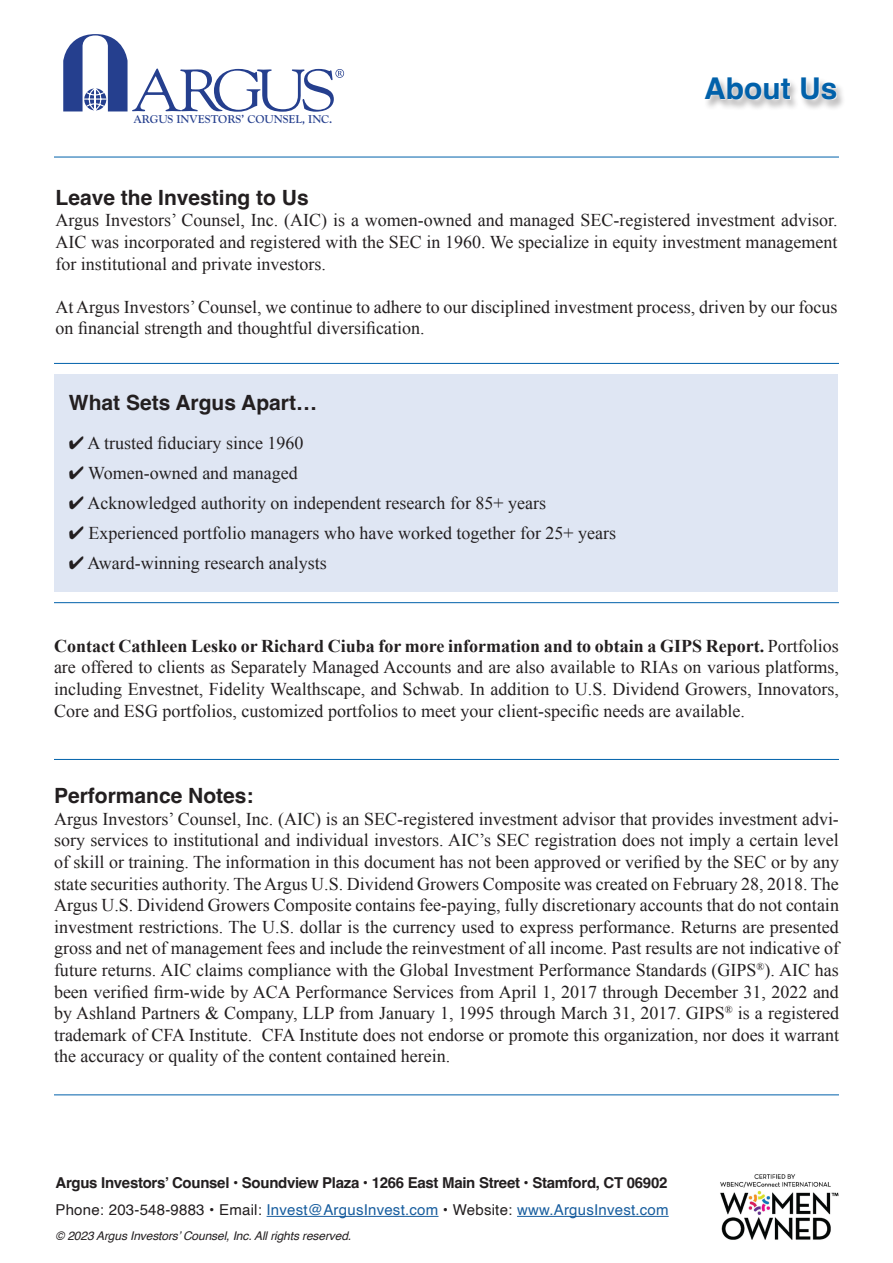
<style>
.page{position:relative;width:893px;height:1263px;background:#fff}
.page>*{position:absolute;margin:0;border:0;box-sizing:border-box;transform-origin:0 0}
.t1{font:700 30px "Helvetica";color:#0161aa}
.t2{font:700 21px "Helvetica";color:#231f20}
.t3{font:18px/21.6px "Times New Roman";color:#231f20;text-align:justify}
.t4{font:15px "Helvetica";letter-spacing:.015em;color:#175d9e}
.t5{font:700 15px "Helvetica";letter-spacing:-.02em;color:#231f20}
.t6{font:italic 12px "Helvetica";letter-spacing:-.01em;color:#231f20}
.t7{font:700 11.7px "Goudy Old Sty";color:#253f8e}
.s1{font-weight:700}
.s2{color:#231f20}
</style>
<div class="page">
<svg style="left:63px;top:34px;width:281px;height:78px"></svg>
<div style="left:703px;top:77px;width:143px;height:34px;background:#231f20;opacity:.39"></div>
<div style="left:705px;top:78px;width:131px;height:22px;background:#fff;opacity:.75"></div>
<hr style="left:54px;top:602px;width:785px;height:1px;background:#0161aa">
<hr style="left:54px;top:363px;width:785px;height:1px;background:#0161aa">
<hr style="left:54px;top:157px;width:785px;height:1px;background:#0161aa">
<hr style="left:54px;top:759px;width:785px;height:1px;background:#0161aa">
<hr style="left:54px;top:1094px;width:785px;height:1px;background:#0161aa">
<hr style="left:267px;top:1216px;width:171px;height:1px;background:#175d9e">
<hr style="left:517px;top:1216px;width:152px;height:1px;background:#175d9e">
<img style="left:720px;top:1174px;width:119px;height:66px">
<div style="left:54px;top:374px;width:784px;height:217px;background:#dfe6f3"></div>
<p class="t7" style="left:134px;top:113px;width:200px">ARGUS INVESTORS’ COUNSEL, INC.</p>
<p class="t1" style="left:704px;top:71px;width:135px">About Us</p>
<p class="t2" style="left:55px;top:185px;width:255px">Leave the Investing to Us</p>
<p class="t3" style="left:55px;top:209px;width:784px">Argus Investors’ Counsel, Inc. (AIC) is a women-owned and managed SEC-registered investment advisor.<br>AIC was incorporated and registered with the SEC in 1960. We specialize in equity investment management for institutional and private investors.</p>
<p class="t3" style="left:55px;top:296px;width:784px">At Argus Investors’ Counsel, we continue to adhere to our disciplined investment process, driven by our focus on financial strength and thoughtful diversification.</p>
<p class="t2" style="left:69px;top:390px;width:250px">What Sets Argus Apart…</p>
<p class="t3" style="left:69px;top:432px;width:236px">✔ A trusted fiduciary since 1960</p>
<p class="t3" style="left:69px;top:462px;width:230px">✔ Women-owned and managed</p>
<p class="t3" style="left:69px;top:492px;width:479px">✔ Acknowledged authority on independent research for 85+ years</p>
<p class="t3" style="left:69px;top:522px;width:549px">✔ Experienced portfolio managers who have worked together for 25+ years</p>
<p class="t3" style="left:69px;top:552px;width:260px">✔ Award-winning research analysts</p>
<p class="t3" style="left:54px;top:635px;width:786px"><span class="s1">Contact Cathleen Lesko or Richard Ciuba for more information and to obtain a GIPS Report.</span> Portfolios are offered to clients as Separately Managed Accounts and are also available to RIAs on various platforms, including Envestnet, Fidelity Wealthscape, and Schwab. In addition to U.S. Dividend Growers, Innovators, Core and ESG portfolios, customized portfolios to meet your client-specific needs are available.</p>
<p class="t2" style="left:54px;top:783px;width:201px">Performance Notes:</p>
<p class="t3" style="left:54px;top:808px;width:786px">Argus Investors’ Counsel, Inc. (AIC) is an SEC-registered investment advisor that provides investment advi&shy;sory services to institutional and individual investors. AIC’s SEC registration does not imply a certain level of skill or training. The information in this document has not been approved or verified by the SEC or by any state securities authority. The Argus U.S. Dividend Growers Composite was created on February 28, 2018. The Argus U.S. Dividend Growers Composite contains fee-paying, fully discretionary accounts that do not contain investment restrictions. The U.S. dollar is the currency used to express performance. Returns are presented gross and net of management fees and include the reinvestment of all income. Past results are not indicative of future returns. AIC claims compliance with the Global Investment Performance Standards (GIPS<sup>®</sup>). AIC has been verified firm-wide by ACA Performance Services from April 1, 2017 through December 31, 2022 and by Ashland Partners &amp; Company, LLP from January 1, 1995 through March 31, 2017. GIPS<sup>®</sup> is a registered trademark of CFA Institute. CFA Institute does not endorse or promote this organization, nor does it warrant the accuracy or quality of the content contained herein.</p>
<p class="t5" style="left:55px;top:1174px;width:613px">Argus Investors’ Counsel • Soundview Plaza • 1266 East Main Street • Stamford, CT 06902</p>
<p class="t4" style="left:55px;top:1198px;width:615px"><span class="s2">Phone: 203-548-9883 • Email:</span> Invest@ArgusInvest.com <span class="s2">• Website:</span> www.ArgusInvest.com</p>
<p class="t6" style="left:55px;top:1226px;width:297px">© 2023 Argus Investors’ Counsel, Inc. All rights reserved.</p>
</div>
